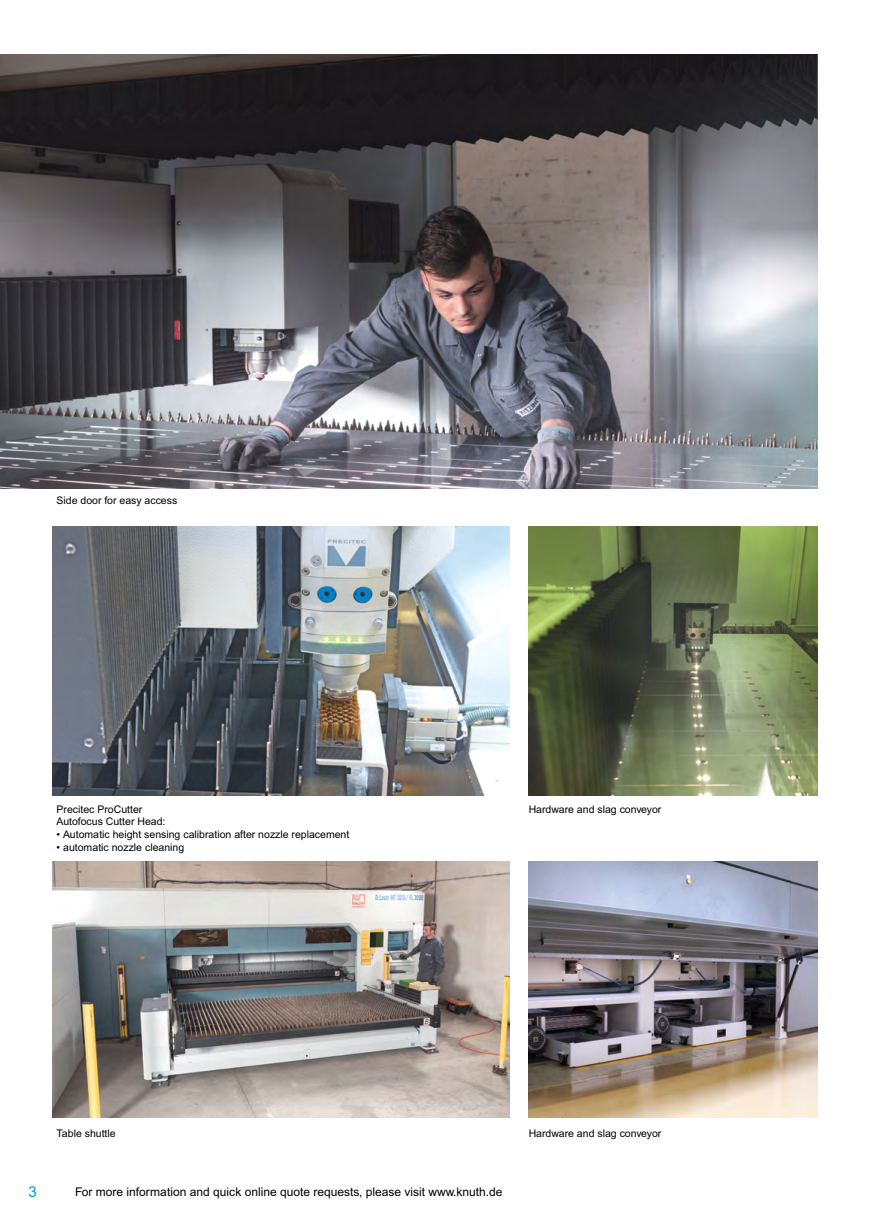
<style>
.page{position:relative;width:872px;height:1221px;background:#fff}
.page>*{position:absolute;margin:0;border:0;box-sizing:border-box;transform-origin:0 0}
.t1{font:15px "Arial MT Pro";color:#0095da}
.t2{font:12px "Arial MT Pro";color:#000}
.t3{font:10.5px/12.6px "Arial MT Pro Cyr";color:#000}
</style>
<div class="page">
<img style="left:529px;top:861px;width:288px;height:256px">
<img style="left:53px;top:526px;width:456px;height:269px">
<img style="left:53px;top:861px;width:456px;height:256px">
<img style="left:529px;top:526px;width:289px;height:269px">
<img style="left:0;top:54px;width:818px;height:435px">
<p class="t3" style="left:57px;top:494px;width:122px">Side door for easy access</p>
<p class="t3" style="left:57px;top:803px;width:110px">Precitec ProCutter<br>Autofocus Cutter Head:</p>
<p class="t3" style="left:57px;top:828px;width:294px">• Automatic height sensing calibration after nozzle replacement</p>
<p class="t3" style="left:57px;top:841px;width:129px">• automatic nozzle cleaning</p>
<p class="t3" style="left:529px;top:803px;width:134px">Hardware and slag conveyor</p>
<p class="t3" style="left:57px;top:1127px;width:61px">Table shuttle</p>
<p class="t3" style="left:529px;top:1127px;width:134px">Hardware and slag conveyor</p>
<h1 class="t1" style="left:28px;top:1182px;width:10px">3</h1>
<p class="t2" style="left:75px;top:1184px;width:429px">For more information and quick online quote requests, please visit www.knuth.de</p>
</div>
